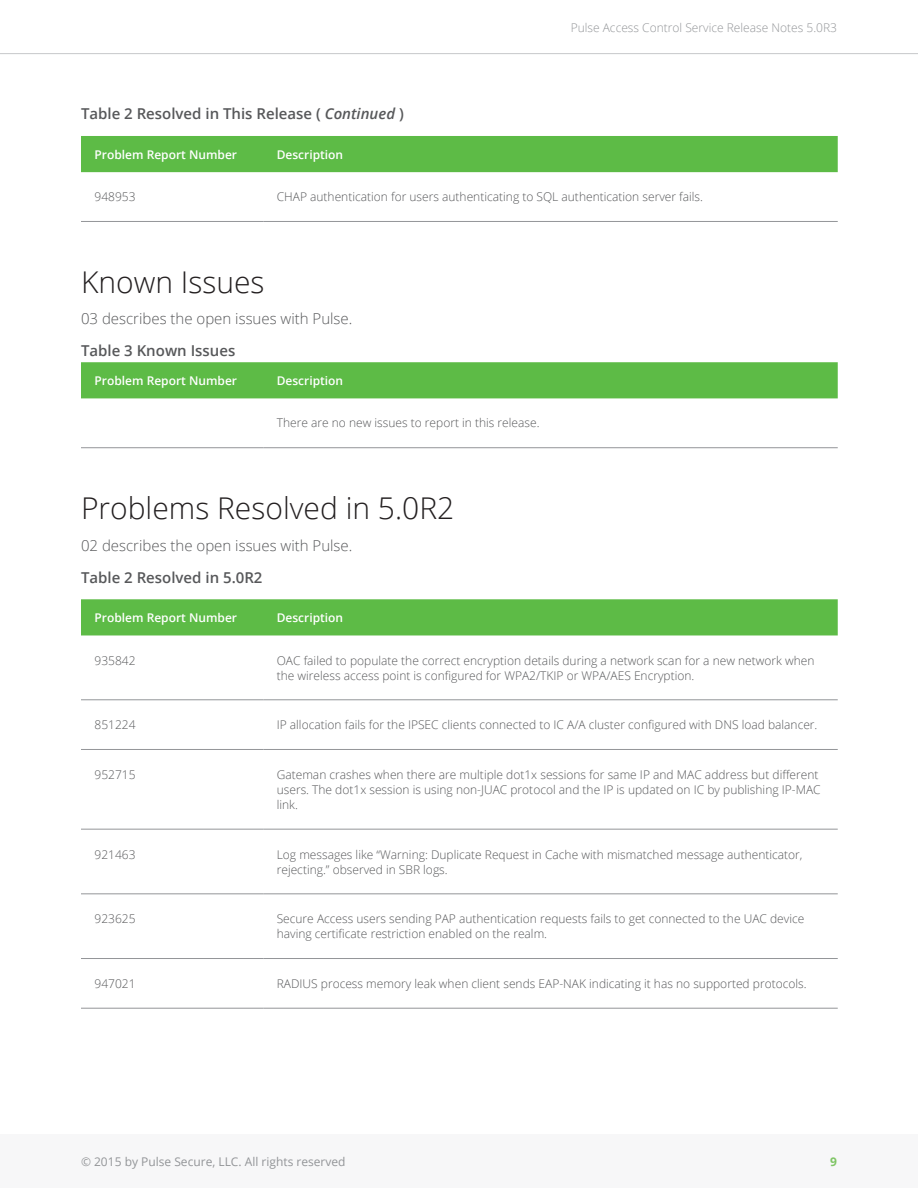
<style>
.page{position:relative;width:918px;height:1188px;background:#fff}
.page>*{position:absolute;margin:0;border:0;box-sizing:border-box;transform-origin:0 0}
.Heading_1{font:300 30px "Open Sans";color:#231f20}
.Heading_3{font:600 15px "Open Sans";color:#57585a}
.Body{font:300 15px "Open Sans";color:#57585a}
.Body-2{font:300 12px/15px "Open Sans";color:#57585a}
.Body-3{font:600 12px "Open Sans";color:#fff}
.t1{font:300 12px "Open Sans";color:#939598}
.t2{font:12px "Open Sans";color:#939598}
.t3{font:700 12px "Open Sans";color:#7fc565}
.s1{font-style:italic}
</style>
<div class="page">
<div style="left:0;top:1134px;width:918px;height:54px;background:#f7f7f8"></div>
<hr style="left:0;top:53px;width:918px;height:1px;background:#c7c8ca">
<div style="left:81px;top:136px;width:757px;height:36px;background:#5dbb46"></div>
<hr style="left:81px;top:221px;width:182px;height:1px;background:#939598">
<hr style="left:263px;top:221px;width:575px;height:1px;background:#939598">
<div style="left:81px;top:362px;width:757px;height:36px;background:#5dbb46"></div>
<hr style="left:81px;top:447px;width:182px;height:1px;background:#939598">
<hr style="left:263px;top:447px;width:575px;height:1px;background:#939598">
<div style="left:81px;top:599px;width:757px;height:36px;background:#5dbb46"></div>
<hr style="left:81px;top:699px;width:182px;height:1px;background:#939598">
<hr style="left:263px;top:699px;width:575px;height:1px;background:#939598">
<hr style="left:81px;top:749px;width:182px;height:1px;background:#939598">
<hr style="left:263px;top:749px;width:575px;height:1px;background:#939598">
<hr style="left:81px;top:829px;width:182px;height:1px;background:#939598">
<hr style="left:263px;top:829px;width:575px;height:1px;background:#939598">
<hr style="left:81px;top:893px;width:182px;height:1px;background:#939598">
<hr style="left:263px;top:893px;width:575px;height:1px;background:#939598">
<hr style="left:81px;top:958px;width:182px;height:1px;background:#939598">
<hr style="left:263px;top:958px;width:575px;height:1px;background:#939598">
<hr style="left:81px;top:1008px;width:182px;height:1px;background:#939598">
<hr style="left:263px;top:1008px;width:575px;height:1px;background:#939598">
<p class="t1" style="left:571px;top:19px;width:268px">Pulse Access Control Service Release Notes 5.0R3</p>
<p class="Heading_3" style="left:81px;top:103px;width:324px">Table 2 Resolved in This Release ( <span class="s1">Continued</span> )</p>
<p class="Body-3" style="left:94px;top:146px;width:144px">Problem Report Number</p>
<p class="Body-3" style="left:277px;top:146px;width:68px">Description</p>
<p class="Body-2" style="left:94px;top:189px;width:43px">948953</p>
<p class="Body-2" style="left:277px;top:189px;width:428px">CHAP authentication for users authenticating to SQL authentication server fails.</p>
<p class="Heading_1" style="left:81px;top:261px;width:185px">Known Issues</p>
<p class="Body" style="left:81px;top:309px;width:273px">03 describes the open issues with Pulse.</p>
<p class="Heading_3" style="left:81px;top:341px;width:156px">Table 3 Known Issues</p>
<p class="Body-3" style="left:94px;top:372px;width:144px">Problem Report Number</p>
<p class="Body-3" style="left:277px;top:372px;width:68px">Description</p>
<p class="Body-2" style="left:277px;top:415px;width:264px">There are no new issues to report in this release.</p>
<p class="Heading_1" style="left:81px;top:487px;width:375px">Problems Resolved in 5.0R2</p>
<p class="Body" style="left:81px;top:535px;width:273px">02 describes the open issues with Pulse.</p>
<p class="Heading_3" style="left:81px;top:567px;width:183px">Table 2 Resolved in 5.0R2</p>
<p class="Body-3" style="left:94px;top:609px;width:144px">Problem Report Number</p>
<p class="Body-3" style="left:277px;top:609px;width:68px">Description</p>
<p class="Body-2" style="left:94px;top:652px;width:43px">935842</p>
<p class="Body-2" style="left:277px;top:652px;width:539px">OAC failed to populate the correct encryption details during a network scan for a new network when the wireless access point is configured for WPA2/TKIP or WPA/AES Encryption.</p>
<p class="Body-2" style="left:94px;top:717px;width:43px">851224</p>
<p class="Body-2" style="left:277px;top:717px;width:542px">IP allocation fails for the IPSEC clients connected to IC A/A cluster configured with DNS load balancer.</p>
<p class="Body-2" style="left:94px;top:767px;width:43px">952715</p>
<p class="Body-2" style="left:277px;top:767px;width:546px">Gateman crashes when there are multiple dot1x sessions for same IP and MAC address but different users. The dot1x session is using non-JUAC protocol and the IP is updated on IC by publishing IP-MAC link.</p>
<p class="Body-2" style="left:94px;top:846px;width:43px">921463</p>
<p class="Body-2" style="left:277px;top:846px;width:527px">Log messages like “Warning: Duplicate Request in Cache with mismatched message authenticator, rejecting.” observed in SBR logs.</p>
<p class="Body-2" style="left:94px;top:911px;width:43px">923625</p>
<p class="Body-2" style="left:277px;top:911px;width:529px">Secure Access users sending PAP authentication requests fails to get connected to the UAC device having certificate restriction enabled on the realm.</p>
<p class="Body-2" style="left:94px;top:976px;width:43px">947021</p>
<p class="Body-2" style="left:277px;top:976px;width:531px">RADIUS process memory leak when client sends EAP-NAK indicating it has no supported protocols.</p>
<p class="t2" style="left:81px;top:1153px;width:266px">© 2015 by Pulse Secure, LLC. All rights reserved</p>
<p class="t3" style="left:830px;top:1153px;width:8px">9</p>
</div>
